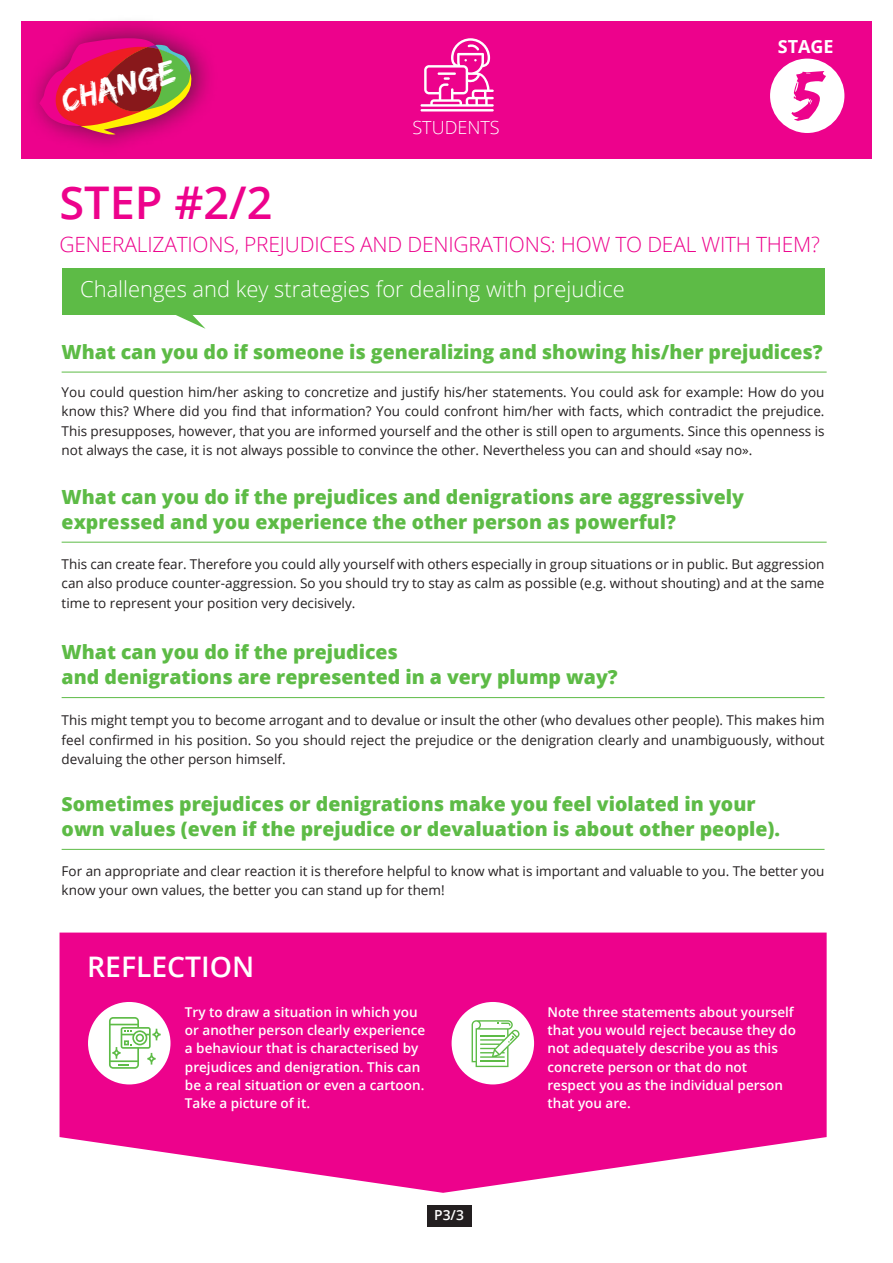
<style>
.page{position:relative;width:893px;height:1263px;background:#fff}
.page>*{position:absolute;margin:0;border:0;box-sizing:border-box;transform-origin:0 0}
.t1{font:71.4px "Edo";color:#ed028c}
.t2{font:600 45px "Open Sans";color:#ed028c}
.t3{font:34.5px "Edo";color:#fff}
.t4{font:600 28.35px "Open Sans";color:#fff}
.t5{font:300 21.9px "Open Sans";color:#fff}
.t6{font:300 21px "Open Sans";letter-spacing:-.01em;color:#ed028c}
.t7{font:800 19.5px/25.5px "Open Sans";color:#5dbb46}
.t8{font:300 18px "Open Sans";color:#fff}
.t9{font:700 18px "Open Sans";color:#fff}
.t10{font:600 13.8px "Open Sans";color:#fff}
.t11{font:13.5px/19.5px "Open Sans";color:#231f20;text-align:justify}
.t12{font:600 13.5px/18.3px "Open Sans";color:#fff}
</style>
<div class="page">
<div style="left:427px;top:1206px;width:44px;height:21px;background:#231f20"></div>
<div style="left:62px;top:268px;width:762px;height:47px;background:#5dbb46"></div>
<svg style="left:176px;top:315px;width:30px;height:14px"></svg>
<hr style="left:62px;top:372px;width:765px;height:1px;background:#5dbb46">
<hr style="left:62px;top:542px;width:765px;height:1px;background:#5dbb46">
<hr style="left:62px;top:697px;width:762px;height:1px;background:#5dbb46">
<hr style="left:62px;top:849px;width:762px;height:1px;background:#5dbb46">
<div style="left:21px;top:21px;width:851px;height:137px;background:#ed028c"></div>
<div style="left:770px;top:59px;width:74px;height:74px;background:#fff;border-radius:50%"></div>
<div style="left:22px;top:14px;width:197px;height:143px;background:#231f20;opacity:.7"></div>
<svg style="left:39px;top:38px;width:153px;height:98px"></svg>
<hr style="left:420px;top:109px;width:74px;height:3px;background:#fff">
<svg style="left:420px;top:38px;width:74px;height:69px"></svg>
<svg style="left:60px;top:932px;width:767px;height:261px;background:#ef1f99"></svg>
<div style="left:452px;top:1002px;width:82px;height:82px;background:#fff;border-radius:50%"></div>
<svg style="left:472px;top:1020px;width:47px;height:47px"></svg>
<div style="left:88px;top:1002px;width:83px;height:82px;background:#fff;border-radius:50%"></div>
<svg style="left:109px;top:1017px;width:52px;height:52px"></svg>
<h3 class="t9" style="left:778px;top:33px;width:57px">STAGE</h3>
<h3 class="t3" style="left:57px;top:82px;width:118px;rotate:-15deg">Change</h3>
<h1 class="t1" style="left:791px;top:53px;width:34px">5</h1>
<h3 class="t8" style="left:412px;top:115px;width:89px">STUDENTS</h3>
<h2 class="t2" style="left:60px;top:172px;width:214px">STEP #2/2</h2>
<h3 class="t6" style="left:60px;top:230px;width:762px">GENERALIZATIONS, PREJUDICES AND DENIGRATIONS: HOW TO DEAL WITH THEM?</h3>
<h3 class="t5" style="left:80px;top:274px;width:546px">Challenges and key strategies for dealing with prejudice</h3>
<h3 class="t7" style="left:62px;top:338px;width:763px">What can you do if someone is generalizing and showing his/her prejudices?</h3>
<p class="t11" style="left:62px;top:381px;width:764px">You could question him/her asking to concretize and justify his/her statements. You could ask for example: How do you know this? Where did you find that information? You could confront him/her with facts, which contradict the prejudice.<br>This presupposes, however, that you are informed yourself and the other is still open to arguments. Since this openness is not always the case, it is not always possible to convince the other. Nevertheless you can and should «say no».</p>
<h3 class="t7" style="left:62px;top:483px;width:684px">What can you do if the prejudices and denigrations are aggressively expressed and you experience the other person as powerful?</h3>
<p class="t11" style="left:62px;top:554px;width:764px">This can create fear. Therefore you could ally yourself with others especially in group situations or in public. But aggression can also produce counter-aggression. So you should try to stay as calm as possible (e.g. without shouting) and at the same time to represent your position very decisively.</p>
<h3 class="t7" style="left:62px;top:638px;width:558px">What can you do if the prejudices<br>and denigrations are represented in a very plump way?</h3>
<p class="t11" style="left:62px;top:710px;width:764px">This might tempt you to become arrogant and to devalue or insult the other (who devalues other people). This makes him feel confirmed in his position. So you should reject the prejudice or the denigration clearly and unambiguously, without devaluing the other person himself.</p>
<h3 class="t7" style="left:62px;top:790px;width:720px">Sometimes prejudices or denigrations make you feel violated in your own values (even if the prejudice or devaluation is about other people).</h3>
<p class="t11" style="left:62px;top:861px;width:764px">For an appropriate and clear reaction it is therefore helpful to know what is important and valuable to you. The better you know your own values, the better you can stand up for them!</p>
<h3 class="t4" style="left:87px;top:947px;width:169px">REFLECTION</h3>
<p class="t12" style="left:185px;top:1002px;width:242px">Try to draw a situation in which you or another person clearly experience a behaviour that is characterised by prejudices and denigration. This can be a real situation or even a cartoon.<br>Take a picture of it.</p>
<p class="t10" style="left:434px;top:1206px;width:31px">P3/3</p>
<p class="t12" style="left:547px;top:1002px;width:250px">Note three statements about yourself that you would reject because they do not adequately describe you as this concrete person or that do not respect you as the individual person that you are.</p>
</div>
